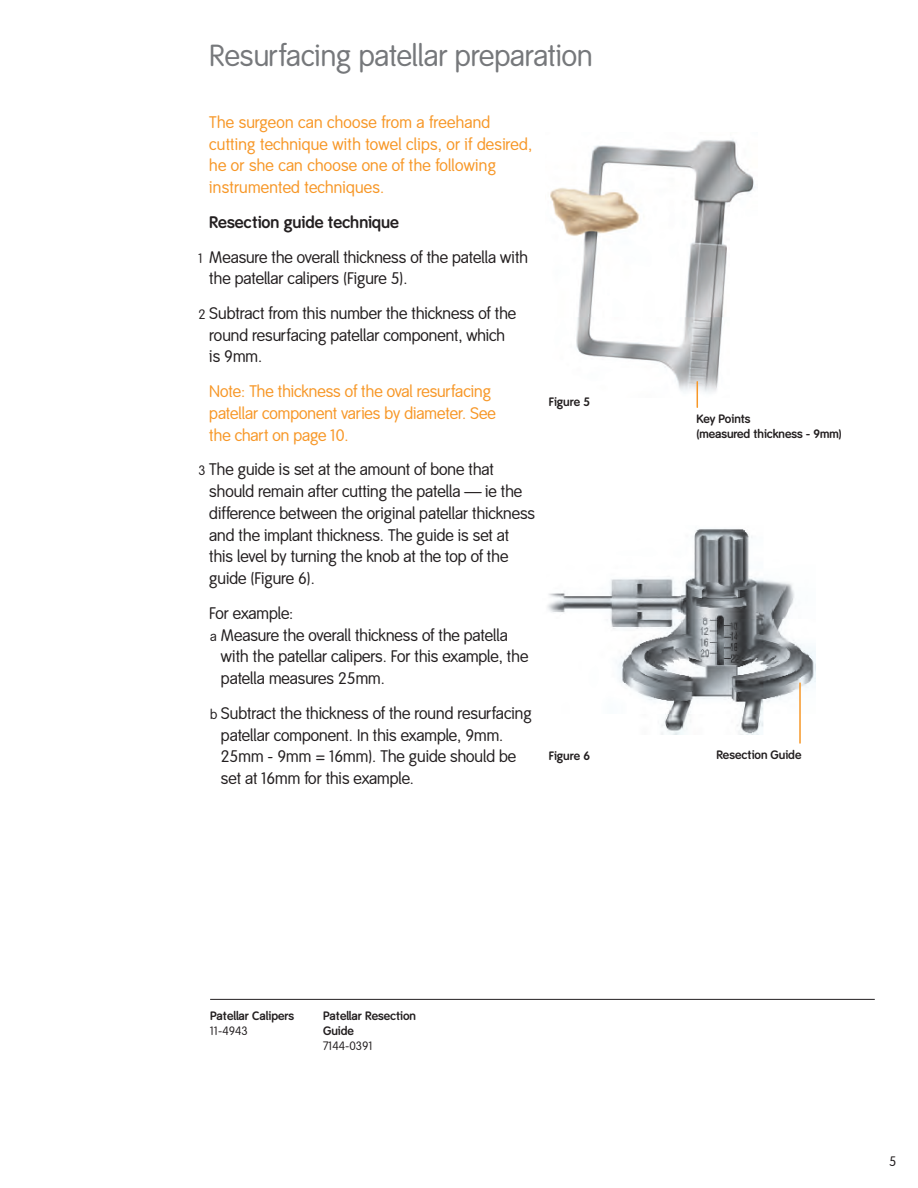
<style>
.page{position:relative;width:918px;height:1188px;background:#fff}
.page>*{position:absolute;margin:0;border:0;box-sizing:border-box;transform-origin:0 0}
.t1{font:30px "Smith&Nephew";color:#76787b}
.t2{font:16.5px/21.8px "Smith&Nephew";color:#231f20}
.t3{font:16.5px/21.8px "Smith&Nephew";letter-spacing:.015em;color:#f79727}
.t4{font:13.5px "Smith&Nephew";color:#231f20}
.t5{font:700 12px/15px "Smith&Nephew";color:#231f20}
.t6{font:12px "Smith&Nephew";color:#231f20}
.s1{font-weight:700}
.s2{font-size:13.5px}
</style>
<div class="page">
<img style="left:550px;top:139px;width:205px;height:258px">
<img style="left:547px;top:529px;width:269px;height:205px">
<svg style="left:697px;top:382px;width:1px;height:25px"></svg>
<hr style="left:799px;top:683px;width:2px;height:60px;background:#f79727">
<hr style="left:210px;top:999px;width:665px;height:1px;background:#231f20">
<h1 class="t1" style="left:209px;top:38px;width:385px">Resurfacing patellar preparation</h1>
<p class="t3" style="left:209px;top:112px;width:324px">The surgeon can choose from a freehand cutting technique with towel clips, or if desired, he or she can choose one of the following instrumented techniques.</p>
<p class="t2" style="left:198px;top:205px;width:331px;line-height:34.7px;text-indent:11px"><span class="s1">Resection guide technique<br></span><span class="s2">1</span> Measure the overall thickness of the patella with</p>
<p class="t2" style="left:198px;top:262px;width:319px;line-height:34.7px;text-indent:11px">the patellar calipers (Figure 5).<br><span class="s2">2</span> Subtract from this number the thickness of the</p>
<p class="t2" style="left:209px;top:325px;width:297px">round resurfacing patellar component, which is 9mm.</p>
<p class="t3" style="left:209px;top:381px;width:288px">Note: The thickness of the oval resurfacing patellar component varies by diameter. See the chart on page 10.</p>
<p class="t2" style="left:209px;top:459px;width:327px;text-indent:-11px"><span class="s2">3</span> The guide is set at the amount of bone that should remain after cutting the patella — ie the difference between the original patellar thickness and the implant thickness. The guide is set at this level by turning the knob at the top of the guide (Figure 6).</p>
<p class="t2" style="left:209px;top:603px;width:86px">For example:</p>
<p class="t2" style="left:210px;top:625px;width:299px"><span class="s2">a</span> Measure the overall thickness of the patella</p>
<p class="t2" style="left:221px;top:646px;width:309px">with the patellar calipers. For this example, the</p>
<p class="t2" style="left:221px;top:668px;width:165px">patella measures 25mm.</p>
<p class="t2" style="left:221px;top:703px;width:312px;text-indent:-11px"><span class="s2">b</span> Subtract the thickness of the round resurfacing patellar component. In this example, 9mm.<br>25mm - 9mm = 16mm). The guide should be set at 16mm for this example.</p>
<p class="t5" style="left:549px;top:395px;width:43px">Figure 5</p>
<p class="t5" style="left:549px;top:749px;width:43px">Figure 6</p>
<p class="t5" style="left:210px;top:1009px;width:85px">Patellar Calipers</p>
<p class="t6" style="left:210px;top:1024px;width:39px">11-4943</p>
<p class="t5" style="left:323px;top:1009px;width:95px">Patellar Resection<br>Guide</p>
<p class="t6" style="left:323px;top:1039px;width:51px">7144-0391</p>
<p class="t5" style="left:697px;top:412px;width:147px">Key Points<br>(measured thickness - 9mm)</p>
<p class="t5" style="left:716px;top:748px;width:87px">Resection Guide</p>
<p class="t4" style="left:889px;top:1154px;width:9px">5</p>
</div>
